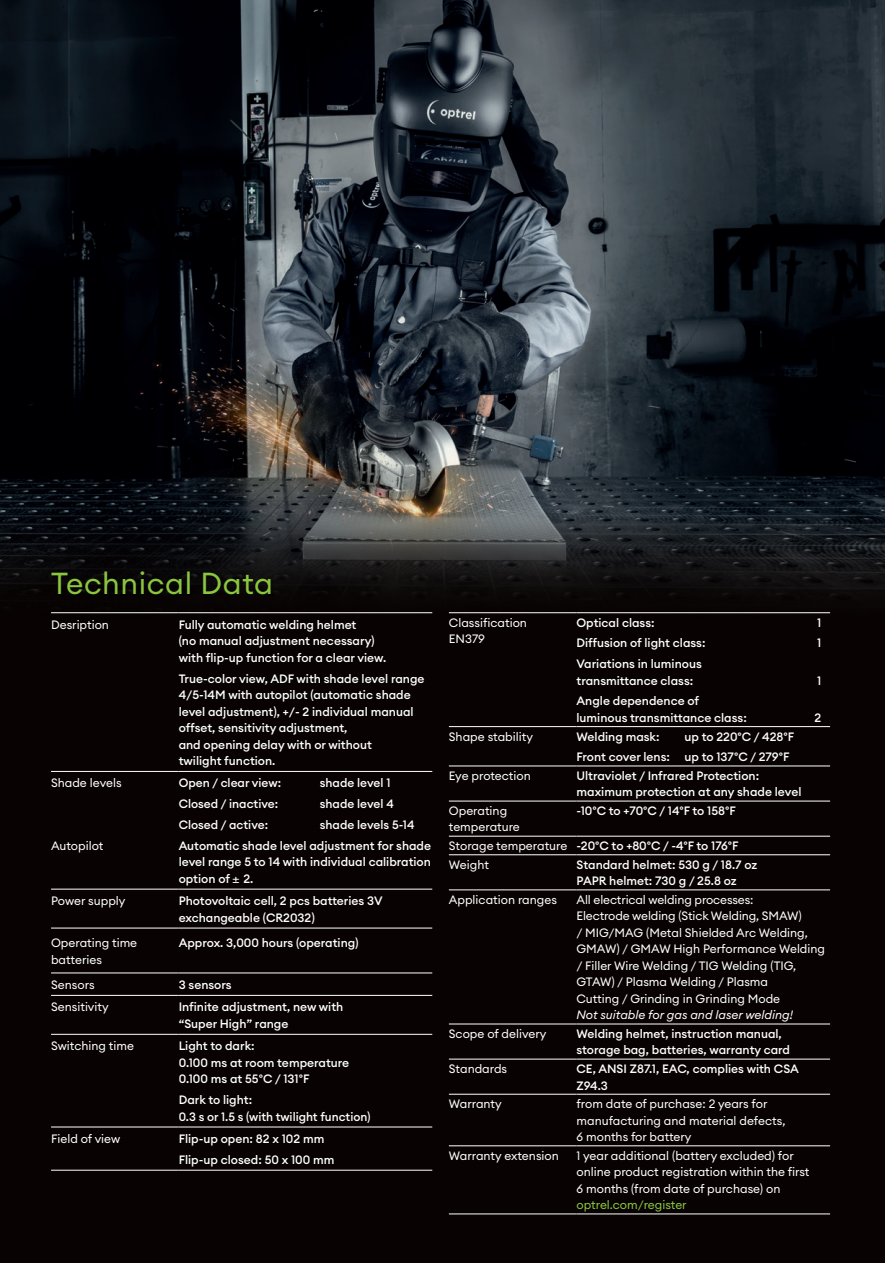
<style>
.page{position:relative;width:885px;height:1263px;background:#fff}
.page>*{position:absolute;margin:0;border:0;box-sizing:border-box;transform-origin:0 0}
.t1{font:30px "Euclid Circular A";letter-spacing:.02em;color:#8bc63e}
.t2{font:500 12px/16.5px "Euclid Circular A";color:#fff}
.t3{font:12px/16.5px "Euclid Circular A";color:#fff}
.t4{font:italic 12px "Euclid Circular A";color:#fff}
.t5{font:12px "Euclid Circular A";color:#8bc63e}
.s1{font-weight:500}
</style>
<div class="page">
<hr style="left:884px;top:0;width:1px;height:1263px;background:#080302">
<div style="left:0;top:0;width:884px;height:1263px;background:#080302"></div>
<img style="left:0;top:0;width:884px;height:512px">
<svg style="left:0;top:512px;width:884px;height:102px"></svg>
<hr style="left:51px;top:612px;width:128px;height:1px;background:#fff">
<hr style="left:179px;top:612px;width:253px;height:1px;background:#fff">
<hr style="left:51px;top:771px;width:128px;height:1px;background:#fff">
<hr style="left:179px;top:771px;width:253px;height:1px;background:#fff">
<hr style="left:51px;top:889px;width:128px;height:1px;background:#fff">
<hr style="left:179px;top:889px;width:253px;height:1px;background:#fff">
<hr style="left:51px;top:928px;width:128px;height:1px;background:#fff">
<hr style="left:179px;top:928px;width:253px;height:1px;background:#fff">
<hr style="left:51px;top:972px;width:128px;height:1px;background:#fff">
<hr style="left:179px;top:972px;width:253px;height:1px;background:#fff">
<hr style="left:51px;top:995px;width:128px;height:1px;background:#fff">
<hr style="left:179px;top:995px;width:253px;height:1px;background:#fff">
<hr style="left:51px;top:1034px;width:128px;height:1px;background:#fff">
<hr style="left:179px;top:1034px;width:253px;height:1px;background:#fff">
<hr style="left:51px;top:1126px;width:128px;height:1px;background:#fff">
<hr style="left:179px;top:1126px;width:253px;height:1px;background:#fff">
<hr style="left:51px;top:1170px;width:128px;height:1px;background:#fff">
<hr style="left:179px;top:1170px;width:253px;height:1px;background:#fff">
<hr style="left:449px;top:612px;width:127px;height:1px;background:#fff">
<hr style="left:576px;top:612px;width:254px;height:1px;background:#fff">
<hr style="left:449px;top:726px;width:127px;height:1px;background:#fff">
<hr style="left:576px;top:726px;width:254px;height:1px;background:#fff">
<hr style="left:449px;top:765px;width:127px;height:1px;background:#fff">
<hr style="left:576px;top:765px;width:254px;height:1px;background:#fff">
<hr style="left:449px;top:801px;width:127px;height:1px;background:#fff">
<hr style="left:576px;top:801px;width:254px;height:1px;background:#fff">
<hr style="left:449px;top:836px;width:127px;height:1px;background:#fff">
<hr style="left:576px;top:836px;width:254px;height:1px;background:#fff">
<hr style="left:449px;top:854px;width:127px;height:1px;background:#fff">
<hr style="left:576px;top:854px;width:254px;height:1px;background:#fff">
<hr style="left:449px;top:889px;width:127px;height:1px;background:#fff">
<hr style="left:576px;top:889px;width:254px;height:1px;background:#fff">
<hr style="left:449px;top:1023px;width:127px;height:1px;background:#fff">
<hr style="left:576px;top:1023px;width:254px;height:1px;background:#fff">
<hr style="left:449px;top:1059px;width:127px;height:1px;background:#fff">
<hr style="left:576px;top:1059px;width:254px;height:1px;background:#fff">
<hr style="left:449px;top:1094px;width:127px;height:1px;background:#fff">
<hr style="left:576px;top:1094px;width:254px;height:1px;background:#fff">
<hr style="left:449px;top:1145px;width:127px;height:1px;background:#fff">
<hr style="left:576px;top:1145px;width:254px;height:1px;background:#fff">
<hr style="left:449px;top:1213px;width:127px;height:1px;background:#fff">
<hr style="left:576px;top:1213px;width:254px;height:1px;background:#fff">
<h1 class="t1" style="left:51px;top:564px;width:223px">Technical Data</h1>
<p class="t3" style="left:51px;top:616px;width:59px">Desription</p>
<p class="t2" style="left:179px;top:616px;width:209px">Fully automatic welding helmet<br>(no manual adjustment necessary) with flip-up function for a clear view.</p>
<p class="t2" style="left:179px;top:670px;width:247px">True-color view, ADF with shade level range 4/5-14M with autopilot (automatic shade level adjustment), +/- 2 individual manual offset, sensitivity adjustment,<br>and opening delay with or without<br>twilight function.</p>
<p class="t3" style="left:51px;top:775px;width:72px">Shade levels</p>
<p class="t2" style="left:179px;top:775px;width:104px">Open / clear view:</p>
<p class="t2" style="left:320px;top:775px;width:72px">shade level 1</p>
<p class="t2" style="left:179px;top:796px;width:101px">Closed / inactive:</p>
<p class="t2" style="left:320px;top:796px;width:75px">shade level 4</p>
<p class="t2" style="left:179px;top:816px;width:91px">Closed / active:</p>
<p class="t2" style="left:179px;top:814px;width:254px;line-height:20.7px;text-indent:141px">shade levels 5-14<br>Automatic shade level adjustment for shade</p>
<p class="t2" style="left:179px;top:854px;width:254px">level range 5 to 14 with individual calibration option of ± 2.</p>
<p class="t3" style="left:51px;top:837px;width:54px">Autopilot</p>
<p class="t3" style="left:51px;top:892px;width:76px">Power supply</p>
<p class="t2" style="left:179px;top:893px;width:205px">Photovoltaic cell, 2 pcs batteries 3V exchangeable (CR2032)</p>
<p class="t3" style="left:51px;top:934px;width:88px">Operating time batteries</p>
<p class="t2" style="left:179px;top:934px;width:181px">Approx. 3,000 hours (operating)</p>
<p class="t3" style="left:51px;top:976px;width:45px">Sensors</p>
<p class="t2" style="left:179px;top:976px;width:55px">3 sensors</p>
<p class="t3" style="left:51px;top:999px;width:59px">Sensitivity</p>
<p class="t2" style="left:179px;top:999px;width:166px">Infinite adjustment, new with “Super High” range</p>
<p class="t3" style="left:51px;top:1038px;width:84px">Switching time</p>
<p class="t2" style="left:179px;top:1038px;width:172px">Light to dark:<br>0.100 ms at room temperature<br>0.100 ms at 55°C / 131°F</p>
<p class="t2" style="left:179px;top:1091px;width:193px">Dark to light:<br>0.3 s or 1.5 s (with twilight function)</p>
<p class="t3" style="left:51px;top:1130px;width:71px">Field of view</p>
<p class="t2" style="left:179px;top:1128px;width:157px;line-height:20.7px">Flip-up open: 82 x 102 mm<br>Flip-up closed: 50 x 100 mm</p>
<p class="t3" style="left:449px;top:614px;width:80px">Classification<br>EN379</p>
<p class="t2" style="left:576px;top:614px;width:80px">Optical class:</p>
<p class="t2" style="left:816px;top:614px;width:6px">1</p>
<p class="t2" style="left:576px;top:635px;width:130px">Diffusion of light class:</p>
<p class="t2" style="left:816px;top:635px;width:6px">1</p>
<p class="t2" style="left:576px;top:656px;width:127px">Variations in luminous transmittance class:</p>
<p class="t2" style="left:816px;top:672px;width:6px">1</p>
<p class="t2" style="left:576px;top:693px;width:172px">Angle dependence of luminous transmittance class:</p>
<p class="t3" style="left:449px;top:728px;width:85px">Shape stability</p>
<p class="t2" style="left:576px;top:728px;width:85px">Welding mask:</p>
<p class="t2" style="left:576px;top:726px;width:219px;line-height:20.7px;text-indent:108px">up to 220°C / 428°F<br>Front cover lens: up to 137°C / 279°F</p>
<p class="t3" style="left:449px;top:767px;width:83px">Eye protection</p>
<p class="t2" style="left:576px;top:767px;width:226px">Ultraviolet / Infrared Protection: maximum protection at any shade level</p>
<p class="t3" style="left:449px;top:802px;width:72px">Operating temperature</p>
<p class="t2" style="left:576px;top:802px;width:161px">-10°C to +70°C / 14°F to 158°F</p>
<p class="t3" style="left:449px;top:836px;width:291px;line-height:18.6px">Storage temperature <span class="s1">-20°C to +80°C / -4°F to 176°F<br></span>Weight</p>
<p class="t2" style="left:576px;top:856px;width:182px">Standard helmet: 530 g / 18.7 oz<br>PAPR helmet: 730 g / 25.8 oz</p>
<p class="t2" style="left:814px;top:709px;width:8px">2</p>
<p class="t3" style="left:449px;top:891px;width:110px">Application ranges</p>
<p class="t3" style="left:576px;top:891px;width:250px">All electrical welding processes:<br>Electrode welding (Stick Welding, SMAW)<br>/ MIG/MAG (Metal Shielded Arc Welding, GMAW) / GMAW High Performance Welding / Filler Wire Welding / TIG Welding (TIG, GTAW) / Plasma Welding / Plasma<br>Cutting / Grinding in Grinding Mode</p>
<p class="t4" style="left:576px;top:1007px;width:218px">Not suitable for gas and laser welding!</p>
<p class="t3" style="left:449px;top:1025px;width:99px">Scope of delivery</p>
<p class="t2" style="left:576px;top:1025px;width:215px">Welding helmet, instruction manual, storage bag, batteries, warranty card</p>
<p class="t3" style="left:449px;top:1060px;width:60px">Standards</p>
<p class="t2" style="left:576px;top:1060px;width:224px">CE, ANSI Z87.1, EAC, complies with CSA<br>Z94.3</p>
<p class="t3" style="left:449px;top:1095px;width:54px">Warranty</p>
<p class="t3" style="left:576px;top:1095px;width:210px">from date of purchase: 2 years for manufacturing and material defects,<br>6 months for battery</p>
<p class="t3" style="left:449px;top:1147px;width:112px">Warranty extension</p>
<p class="t3" style="left:576px;top:1147px;width:234px">1 year additional (battery excluded) for online product registration within the first<br>6 months (from date of purchase) on</p>
<p class="t5" style="left:576px;top:1197px;width:112px">optrel.com/register</p>
</div>
